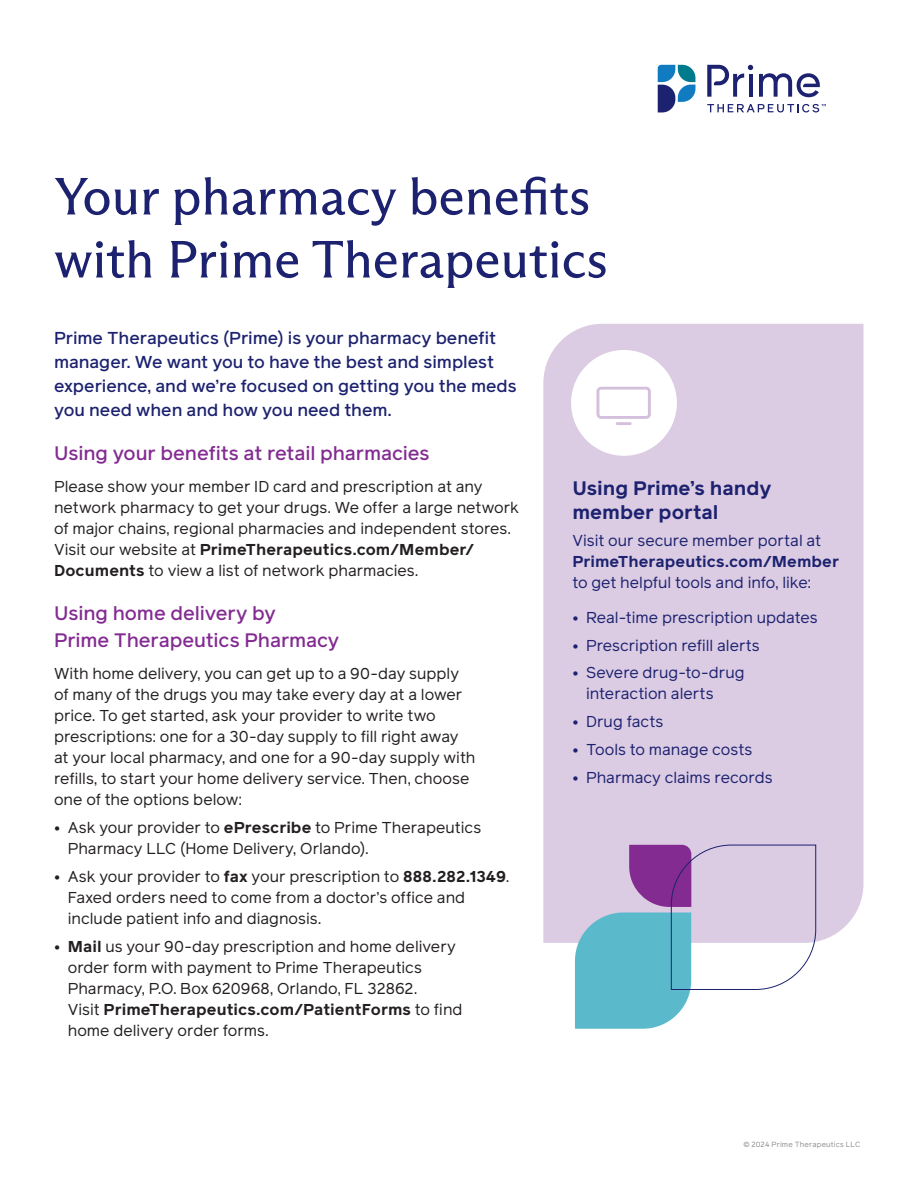
<style>
.page{position:relative;width:918px;height:1188px;background:#fff}
.page>*{position:absolute;margin:0;border:0;box-sizing:border-box;transform-origin:0 0}
.t1{font:52.5px/63px "ABC Arizona Flare";color:#1c226f}
._5_Main_Body_Copy_1st{font:500 19.5px/27px "Reader Pro";letter-spacing:-.005em;color:#832b91}
._5_Main_Body_Copy_1st-2{font:700 19.5px/24px "Reader Pro";color:#1c226f}
._2_Header_for_Contents{font:500 17.25px/24px "Reader Pro";color:#1c226f}
._2_Header_for_Contents-2{font:15.75px/21px "Reader Pro";color:#231f20}
._2_Header_for_Contents-3{font:15.75px/21px "Reader Pro";color:#1c226f}
.t2{font:7.5px "Reader Pro";letter-spacing:.02em;color:#74716e}
.s1{font-weight:700}
</style>
<div class="page">
<div style="left:543px;top:324px;width:320px;height:619px;background:#dbcbe3"></div>
<div style="left:571px;top:350px;width:106px;height:106px;background:#fff;border-radius:50%"></div>
<hr style="left:616px;top:422px;width:16px;height:3px;background:#d4c0dd">
<svg style="left:596px;top:387px;width:55px;height:32px"></svg>
<svg style="left:575px;top:845px;width:241px;height:184px"></svg>
<svg style="left:658px;top:65px;width:37px;height:47px"></svg>
<svg style="left:707px;top:65px;width:46px;height:32px"></svg>
<hr style="left:749px;top:74px;width:3px;height:23px;background:#1c226f">
<svg style="left:759px;top:73px;width:61px;height:24px"></svg>
<svg style="left:707px;top:104px;width:119px;height:8px"></svg>
<p class="t1" style="left:54px;top:165px;width:555px">Your pharmacy benefits with Prime Therapeutics</p>
<p class="_2_Header_for_Contents" style="left:54px;top:325px;width:464px">Prime Therapeutics (Prime) is your pharmacy benefit manager. We want you to have the best and simplest experience, and we’re focused on getting you the meds you need when and how you need them.</p>
<p class="_5_Main_Body_Copy_1st" style="left:54px;top:439px;width:377px">Using your benefits at retail pharmacies</p>
<p class="_2_Header_for_Contents-2" style="left:54px;top:476px;width:467px">Please show your member ID card and prescription at any network pharmacy to get your drugs. We offer a large network of major chains, regional pharmacies and independent stores.<br>Visit our website at <span class="s1">PrimeTherapeutics.com/Member/ Documents</span> to view a list of network pharmacies.</p>
<p class="_5_Main_Body_Copy_1st" style="left:54px;top:600px;width:287px">Using home delivery by<br>Prime Therapeutics Pharmacy</p>
<p class="_2_Header_for_Contents-2" style="left:54px;top:663px;width:423px">With home delivery, you can get up to a 90-day supply of many of the drugs you may take every day at a lower price. To get started, ask your provider to write two prescriptions: one for a 30-day supply to fill right away at your local pharmacy, and one for a 90-day supply with refills, to start your home delivery service. Then, choose one of the options below:</p>
<p class="_2_Header_for_Contents-2" style="left:68px;top:817px;width:415px;text-indent:-14px"><span class="s1">•</span> Ask your provider to <span class="s1">ePrescribe</span> to Prime Therapeutics<br>Pharmacy LLC (Home Delivery, Orlando).</p>
<p class="_2_Header_for_Contents-2" style="left:68px;top:865px;width:443px;text-indent:-14px"><span class="s1">•</span> Ask your provider to <span class="s1">fax</span> your prescription to <span class="s1">888.282.1349</span>.<br>Faxed orders need to come from a doctor’s office and include patient info and diagnosis.</p>
<p class="_2_Header_for_Contents-2" style="left:68px;top:935px;width:396px;text-indent:-14px"><span class="s1">• Mail</span> us your 90-day prescription and home delivery order form with payment to Prime Therapeutics Pharmacy, P.O. Box 620968, Orlando, FL 32862.<br>Visit <span class="s1">PrimeTherapeutics.com/PatientForms</span> to find home delivery order forms.</p>
<p class="_5_Main_Body_Copy_1st-2" style="left:572px;top:476px;width:201px">Using Prime’s handy member portal</p>
<p class="_2_Header_for_Contents-3" style="left:572px;top:530px;width:268px">Visit our secure member portal at<br><span class="s1">PrimeTherapeutics.com/Member </span>to get helpful tools and info, like:</p>
<p class="_2_Header_for_Contents-3" style="left:572px;top:607px;width:247px"><span class="s1">•</span> Real-time prescription updates</p>
<p class="_2_Header_for_Contents-3" style="left:572px;top:634px;width:189px"><span class="s1">•</span> Prescription refill alerts</p>
<p class="_2_Header_for_Contents-3" style="left:586px;top:662px;width:160px;text-indent:-14px"><span class="s1">•</span> Severe drug-to-drug interaction alerts</p>
<p class="_2_Header_for_Contents-3" style="left:572px;top:711px;width:93px"><span class="s1">•</span> Drug facts</p>
<p class="_2_Header_for_Contents-3" style="left:572px;top:739px;width:182px"><span class="s1">•</span> Tools to manage costs</p>
<p class="_2_Header_for_Contents-3" style="left:572px;top:766px;width:202px"><span class="s1">•</span> Pharmacy claims records</p>
<p class="t2" style="left:743px;top:1139px;width:119px">© 2024 Prime Therapeutics LLC</p>
</div>
